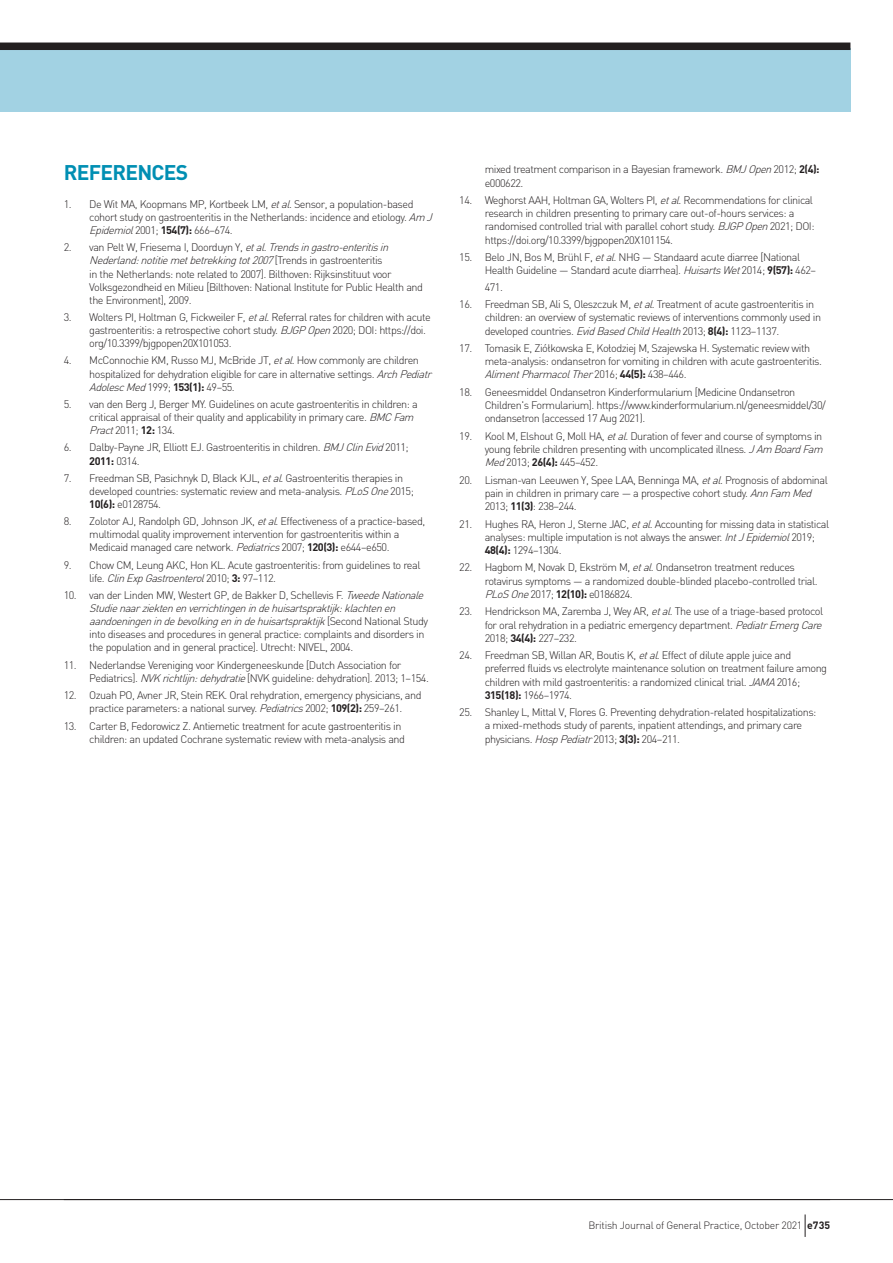
<style>
.page{position:relative;width:893px;height:1263px;background:#fff}
.page>*{position:absolute;margin:0;border:0;box-sizing:border-box;transform-origin:0 0}
.t1{font:700 21px "DIN";letter-spacing:-.035em;color:#008fb3}
.t2{font:300 10.8px/13.2px "DIN";letter-spacing:-.045em;color:#231f20}
.t3{font:300 10.5px "DIN";letter-spacing:-.025em;color:#231f20}
.s1{font-style:italic}
.s2{font-weight:700}
</style>
<div class="page">
<div style="left:0;top:48px;width:850px;height:64px;background:#a2d2e3"></div>
<div style="left:0;top:43px;width:850px;height:7px;background:#231f20"></div>
<hr style="left:64px;top:1199px;width:829px;height:1px;background:#231f20">
<hr style="left:0;top:1199px;width:830px;height:1px;background:#231f20">
<svg style="left:805px;top:1214px;width:1px;height:23px"></svg>
<h1 class="t1" style="left:64px;top:159px;width:126px">REFERENCES</h1>
<p class="t2" style="left:89px;top:197px;width:348px;text-indent:-26px">1. De Wit MA, Koopmans MP, Kortbeek LM, <span class="s1">etal</span>. Sensor, a population-based cohort study on gastroenteritis in the Netherlands: incidence and etiology. <span class="s1">Am J<br>Epidemiol</span>2001; <span class="s2">154(7):</span> 666–674.</p>
<p class="t2" style="left:89px;top:241px;width:335px;text-indent:-26px">2 . va n P e lt W , F r i e s e m a I , D o o rd u y n Y , <span class="s1">etal</span>. <span class="s1">Trendsingastro-enteritisin Nederland:notitiemetbetrekkingtot2007</span>[ T re n d s i n g a s t ro e n t e r i t i s<br>in the Netherlands: note related to 2007]<span class="s1">.</span>Bilthoven: Rijksinstituut voor Volksgezondheid en Milieu [Bilthoven: National Institute for Public Health and the Environment], 2009.</p>
<p class="t2" style="left:89px;top:310px;width:343px;text-indent:-26px">3. Wolters PI, Holtman G, Fickweiler F, <span class="s1">etal</span>. Referral rates for children with acute gastroenteritis: a retrospective cohort study. <span class="s1">BJGPOpen</span>2020; DOI: https://doi. org/10.3399/bjgpopen20X101053.</p>
<p class="t2" style="left:89px;top:354px;width:347px;text-indent:-26px">4. McConnochie KM, Russo MJ, McBride JT, <span class="s1">etal</span>. How commonly are children hospitalized for dehydration eligible for care in alternative settings. <span class="s1">ArchPediatr<br>AdolescMed</span>1999; <span class="s2">153(1):</span> 49–55.</p>
<p class="t2" style="left:89px;top:397px;width:330px;text-align:justify;text-indent:-26px">5. van den Berg J, Berger MY. Guidelines on acute gastroenteritis in children: a critical appraisal of their quality and applicability in primary care. <span class="s1">BMCFam Pract</span>2011; <span class="s2">12:</span> 134.</p>
<p class="t2" style="left:89px;top:441px;width:321px;text-indent:-26px">6. Dalby-Payne JR, Elliott EJ. Gastroenteritis in children. <span class="s1">BMJClinEvid</span>2011;<br><span class="s2">2011:</span> 0314.</p>
<p class="t2" style="left:89px;top:471px;width:326px;text-indent:-26px">7. Freedman SB, Pasichnyk D, Black KJL, <span class="s1">etal</span>. Gastroenteritis therapies in developed countries: systematic review and meta-analysis. <span class="s1">PLoSOne</span>2015;<br><span class="s2">10(6):</span> e0128754.</p>
<p class="t2" style="left:89px;top:515px;width:337px;text-indent:-26px">8. Zolotor AJ, Randolph GD, Johnson JK, <span class="s1">etal</span>. Effectiveness of a practice-based, multimodal quality improvement intervention for gastroenteritis within a<br>Medicaid managed care network. <span class="s1">Pediatrics</span>2007; <span class="s2">120(3):</span> e644–e650.</p>
<p class="t2" style="left:89px;top:558px;width:333px;text-indent:-26px">9. Chow CM, Leung AKC, Hon KL. Acute gastroenteritis: from guidelines to real l i f e . <span class="s1">ClinExpGastroenterol</span>2 0 1 0 ; <span class="s2">3 :</span> 9 7 – 1 1 2 .</p>
<p class="t2" style="left:89px;top:589px;width:340px;text-indent:-26px">10. van der Linden MW, Westert GP, de Bakker D, Schellevis F. <span class="s1">TweedeNationale Studienaarziektenenverrichtingenindehuisartspraktijk:klachtenen aandoeningenindebevolkingenindehuisartspraktijk</span>[ S e c o n d N a t i o n a l S t u d y into diseases and procedures in general practice: complaints and disorders in the population and in general practice]<span class="s1">.</span>Utrecht: NIVEL, 2004.</p>
<p class="t2" style="left:89px;top:658px;width:341px;text-indent:-26px">11. Nederlandse Vereniging voor Kindergeneeskunde [Dutch Association for<br>Pediatrics]. <span class="s1">NVKrichtlijn:dehydratie</span>[NVK guideline: dehydration]. 2013; 1–154.</p>
<p class="t2" style="left:64px;top:689px;width:359px;text-align:center">12. Ozuah PO, Avner JR, Stein REK. Oral rehydration, emergency physicians, and practice parameters: a national survey. <span class="s1">Pediatrics</span>2002; <span class="s2">109(2):</span> 259–261.</p>
<p class="t2" style="left:89px;top:719px;width:317px;text-indent:-26px">13. Carter B, Fedorowicz Z. Antiemetic treatment for acute gastroenteritis in children: an updated Cochrane systematic review with meta-analysis and</p>
<p class="t2" style="left:485px;top:163px;width:336px">mixed treatment comparison in a Bayesian framework. <span class="s1">BMJOpen</span>2012; <span class="s2">2(4): </span>e000622.</p>
<p class="t2" style="left:485px;top:193px;width:331px;text-indent:-26px">14. Weghorst AAH, Holtman GA, Wolters PI, <span class="s1">etal</span>. Recommendations for clinical research in children presenting to primary care out-of-hours services: a randomised controlled trial with parallel cohort study. <span class="s1">BJGPOpen</span>2021; DOI: https://doi.org/10.3399/bjgpopen20X101154.</p>
<p class="t2" style="left:485px;top:251px;width:333px;text-indent:-26px">15. Belo JN, Bos M, Brühl F, <span class="s1">etal.</span>NHG — Standaard acute diarree [National<br>Health Guideline — Standard acute diarrhea]. <span class="s1">HuisartsWet</span>2014; <span class="s2">9(57):</span> 462–</p>
<p class="t2" style="left:485px;top:280px;width:20px">471.</p>
<p class="t2" style="left:485px;top:298px;width:338px;text-indent:-26px">16. Freedman SB, Ali S, Oleszczuk M, <span class="s1">etal</span>. Treatment of acute gastroenteritis in children: an overview of systematic reviews of interventions commonly used in developed countries. <span class="s1">EvidBasedChildHealth</span>2013; <span class="s2">8(4):</span> 1123–1137.</p>
<p class="t2" style="left:485px;top:341px;width:339px;text-indent:-26px">17. Tomasik E, Ziółkowska E, Kołodziej M, Szajewska H. Systematic review with meta-analysis: ondansetron for vomiting in children with acute gastroenteritis.<br><span class="s1">AlimentPharmacolTher</span>2 0 1 6 ; <span class="s2">44 ( 5 ) :</span> 43 8 – 44 6 .</p>
<p class="t2" style="left:485px;top:385px;width:343px;text-indent:-26px">18. Geneesmiddel Ondansetron Kinderformularium [Medicine Ondansetron<br>Children's Formularium]. https://www.kinderformularium.nl/geneesmiddel/30/ ondansetron (accessed 17 Aug 2021).</p>
<p class="t2" style="left:485px;top:429px;width:343px;text-indent:-26px">19. Kool M, Elshout G, Moll HA, <span class="s1">etal</span>. Duration of fever and course of symptoms in young febrile children presenting with uncomplicated illness. <span class="s1">JAm BoardFam<br>Med</span>2013; <span class="s2">26(4):</span> 445–452.</p>
<p class="t2" style="left:485px;top:473px;width:345px;text-indent:-26px">20. Lisman-van Leeuwen Y, Spee LAA, Benninga MA, <span class="s1">etal</span>. Prognosis of abdominal pain in children in primary care — a prospective cohort study. <span class="s1">AnnFam Med<br></span>2013; <span class="s2">11(3)</span>: 238–244.</p>
<p class="t2" style="left:485px;top:517px;width:346px;text-indent:-26px">21. Hughes RA, Heron J, Sterne JAC, <span class="s1">etal</span>. Accounting for missing data in statistical analyses: multiple imputation is not always the answer. <span class="s1">IntJEpidemiol</span>2019;<br><span class="s2">48(4):</span> 1294–1304.</p>
<p class="t2" style="left:485px;top:561px;width:334px;text-indent:-26px">22. Hagbom M, Novak D, Ekström M, <span class="s1">etal</span>. Ondansetron treatment reduces rotavirus symptoms — a randomized double-blinded placebo-controlled trial.<br><span class="s1">PLoSOne</span>2017; <span class="s2">12(10):</span> e0186824.</p>
<p class="t2" style="left:485px;top:605px;width:342px;text-indent:-26px">23. Hendrickson MA, Zaremba J, Wey AR, <span class="s1">etal</span>. The use of a triage-based protocol for oral rehydration in a pediatric emergency department. <span class="s1">PediatrEmergCare<br></span>2018; <span class="s2">34(4):</span> 227–232.</p>
<p class="t2" style="left:485px;top:649px;width:344px;text-indent:-26px">24. Freedman SB, Willan AR, Boutis K, <span class="s1">etal</span>. Effect of dilute apple juice and preferred fluids vs electrolyte maintenance solution on treatment failure among children with mild gastroenteritis: a randomized clinical trial. <span class="s1">JAMA</span>2016; <span class="s2">315(18):</span> 1966–1974.</p>
<p class="t2" style="left:485px;top:706px;width:333px;text-indent:-26px">25. Shanley L, Mittal V, Flores G. Preventing dehydration-related hospitalizations: a mixed-methods study of parents, inpatient attendings, and primary care physicians. <span class="s1">HospPediatr</span>2013; <span class="s2">3(3):</span> 204–211.</p>
<p class="t3" style="left:588px;top:1219px;width:243px">British Journal of General Practice, October 2021 <span class="s2">e735</span></p>
</div>
